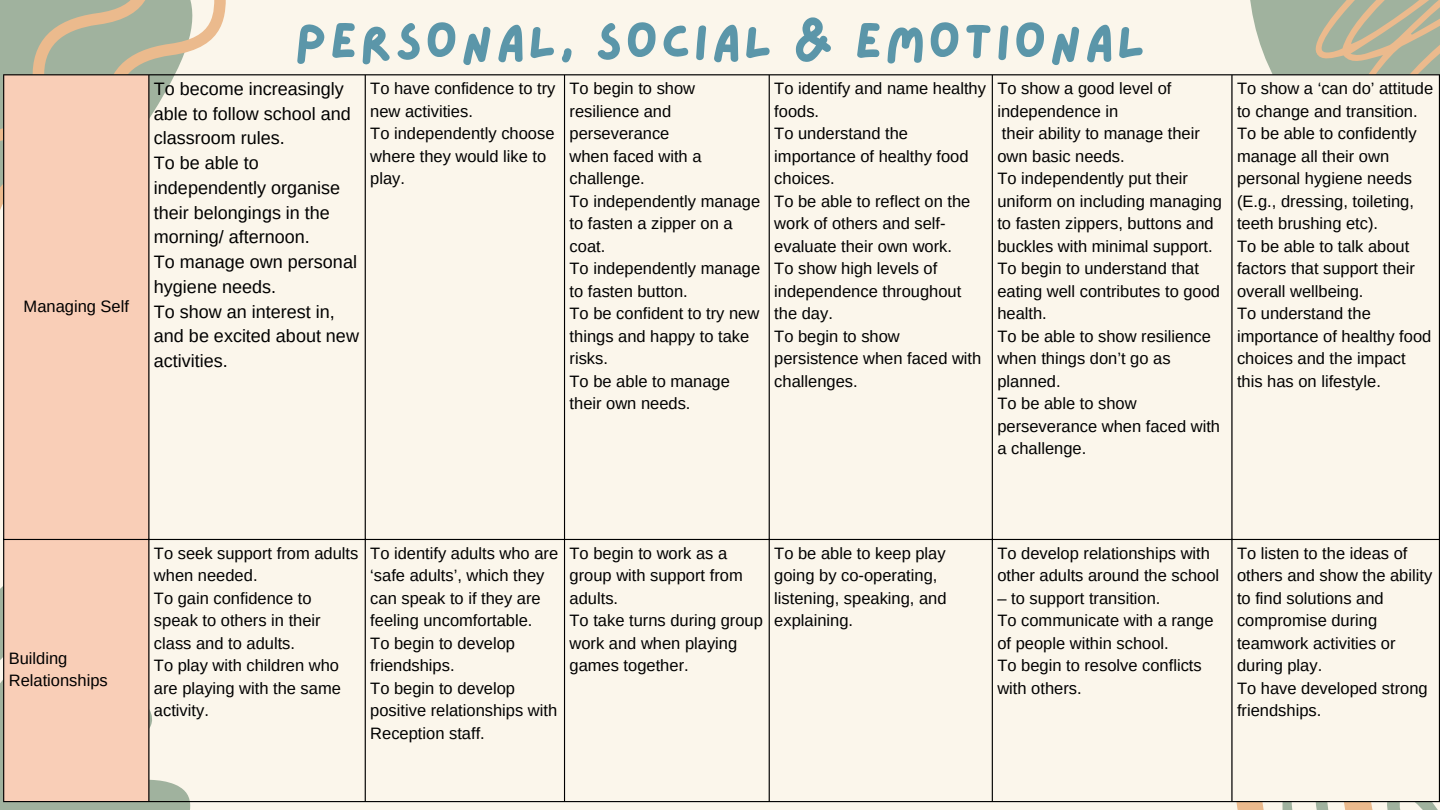
<style>
.page{position:relative;width:1440px;height:810px;background:#fbf6eb}
.page>*{position:absolute;margin:0;border:0;box-sizing:border-box;transform-origin:0 0}
.t1{font:50.55px "Lazydog";letter-spacing:.06em;color:#5b96a9}
.t2{font:18px/24.8px "Arimo";color:#000}
.t3{font:16.5px/22.5px "Arimo";color:#000}
</style>
<div class="page">
<svg style="left:149px;top:0;width:90px;height:303px"></svg>
<svg style="left:0;top:0;width:166px;height:272px"></svg>
<svg style="left:0;top:552px;width:214px;height:258px"></svg>
<svg style="left:1232px;top:802px;width:208px;height:8px"></svg>
<svg style="left:1250px;top:0;width:190px;height:74px;background:#b3b69e"></svg>
<div style="left:4px;top:75px;width:144px;height:726px;background:#f9ceb7"></div>
<svg style="left:1233px;top:75px;width:206px;height:726px"></svg>
<hr style="left:3px;top:75px;width:1px;height:726px;background:#000">
<hr style="left:148px;top:75px;width:1px;height:726px;background:#000">
<hr style="left:365px;top:75px;width:1px;height:726px;background:#000">
<hr style="left:564px;top:75px;width:1px;height:726px;background:#000">
<hr style="left:769px;top:75px;width:1px;height:726px;background:#000">
<hr style="left:992px;top:75px;width:1px;height:726px;background:#000">
<hr style="left:1231px;top:75px;width:2px;height:726px;background:#000">
<hr style="left:1439px;top:75px;width:1px;height:726px;background:#000">
<hr style="left:3px;top:74px;width:1437px;height:1px;background:#000">
<hr style="left:3px;top:539px;width:1437px;height:1px;background:#000">
<hr style="left:3px;top:801px;width:1437px;height:1px;background:#000">
<p class="t3" style="left:24px;top:295px;width:107px">Managing Self</p>
<p class="t1" style="left:295px;top:17px;width:852px">PERSONAL, SOCIAL &amp; EMOTIONAL</p>
<p class="t2" style="left:154px;top:76px;width:198px">To become increasingly able to follow school and classroom rules.</p>
<p class="t2" style="left:154px;top:151px;width:188px">To be able to independently organise their belongings in the morning/ afternoon.</p>
<h1 class="t2" style="left:154px;top:250px;width:205px">To manage own personal hygiene needs.</h1>
<p class="t2" style="left:154px;top:299px;width:207px">To show an interest in, and be excited about new activities.</p>
<p class="t3" style="left:370px;top:77px;width:187px">To have confidence to try new activities.</p>
<p class="t3" style="left:370px;top:122px;width:186px">To independently choose where they would like to play.</p>
<p class="t3" style="left:570px;top:77px;width:127px">To begin to show resilience and perseverance</p>
<p class="t3" style="left:570px;top:145px;width:133px">when faced with a challenge.</p>
<p class="t3" style="left:570px;top:190px;width:192px">To independently manage to fasten a zipper on a coat.</p>
<p class="t3" style="left:570px;top:257px;width:192px">To independently manage to fasten button.</p>
<p class="t3" style="left:570px;top:302px;width:191px">To be confident to try new things and happy to take risks.</p>
<p class="t3" style="left:570px;top:370px;width:162px">To be able to manage their own needs.</p>
<p class="t3" style="left:774px;top:77px;width:213px">To identify and name healthy foods.</p>
<p class="t3" style="left:774px;top:122px;width:196px">To understand the importance of healthy food choices.</p>
<p class="t3" style="left:774px;top:190px;width:198px">To be able to reflect on the work of others and self&shy;evaluate their own work.</p>
<p class="t3" style="left:774px;top:257px;width:189px">To show high levels of independence throughout the day.</p>
<p class="t3" style="left:774px;top:325px;width:209px">To begin to show persistence when faced with challenges.</p>
<p class="t3" style="left:997px;top:77px;width:176px">To show a good level of independence in</p>
<p class="t3" style="left:997px;top:122px;width:204px">their ability to manage their own basic needs.</p>
<p class="t3" style="left:997px;top:167px;width:226px">To independently put their uniform on including managing to fasten zippers, buttons and buckles with minimal support.</p>
<p class="t3" style="left:997px;top:257px;width:224px">To begin to understand that eating well contributes to good health.</p>
<p class="t3" style="left:997px;top:325px;width:215px">To be able to show resilience when things don’t go as planned.</p>
<p class="t3" style="left:997px;top:392px;width:224px">To be able to show perseverance when faced with a challenge.</p>
<p class="t3" style="left:1237px;top:77px;width:198px">To show a ‘can do’ attitude to change and transition.</p>
<p class="t3" style="left:1237px;top:122px;width:181px">To be able to confidently manage all their own personal hygiene needs (E.g., dressing, toileting, teeth brushing etc).</p>
<p class="t3" style="left:1237px;top:235px;width:179px">To be able to talk about factors that support their overall wellbeing.</p>
<p class="t3" style="left:1237px;top:302px;width:196px">To understand the importance of healthy food choices and the impact this has on lifestyle.</p>
<p class="t3" style="left:9px;top:647px;width:100px">Building<br>Relationships</p>
<p class="t3" style="left:154px;top:542px;width:206px">To seek support from adults when needed.</p>
<p class="t3" style="left:154px;top:587px;width:168px">To gain confidence to speak to others in their class and to adults.</p>
<p class="t3" style="left:154px;top:654px;width:188px;text-align:justify">To play with children who are playing with the same activity.</p>
<p class="t3" style="left:370px;top:542px;width:189px">To identify adults who are ‘safe adults’, which they can speak to if they are feeling uncomfortable.</p>
<p class="t3" style="left:370px;top:632px;width:146px">To begin to develop friendships.</p>
<p class="t3" style="left:370px;top:677px;width:188px">To begin to develop positive relationships with<br>Reception staff.</p>
<p class="t3" style="left:570px;top:542px;width:175px">To begin to work as a group with support from adults.</p>
<p class="t3" style="left:570px;top:609px;width:195px">To take turns during group work and when playing games together.</p>
<p class="t3" style="left:774px;top:542px;width:174px">To be able to keep play going by co-operating, listening, speaking, and explaining.</p>
<p class="t3" style="left:997px;top:542px;width:223px">To develop relationships with other adults around the school</p>
<p class="t3" style="left:997px;top:587px;width:165px">– to support transition.</p>
<p class="t3" style="left:997px;top:609px;width:218px">To communicate with a range of people within school.</p>
<p class="t3" style="left:997px;top:654px;width:206px">To begin to resolve conflicts with others.</p>
<p class="t3" style="left:1237px;top:542px;width:197px">To listen to the ideas of others and show the ability to find solutions and compromise during teamwork activities or during play.</p>
<p class="t3" style="left:1237px;top:677px;width:192px">To have developed strong friendships.</p>
</div>
